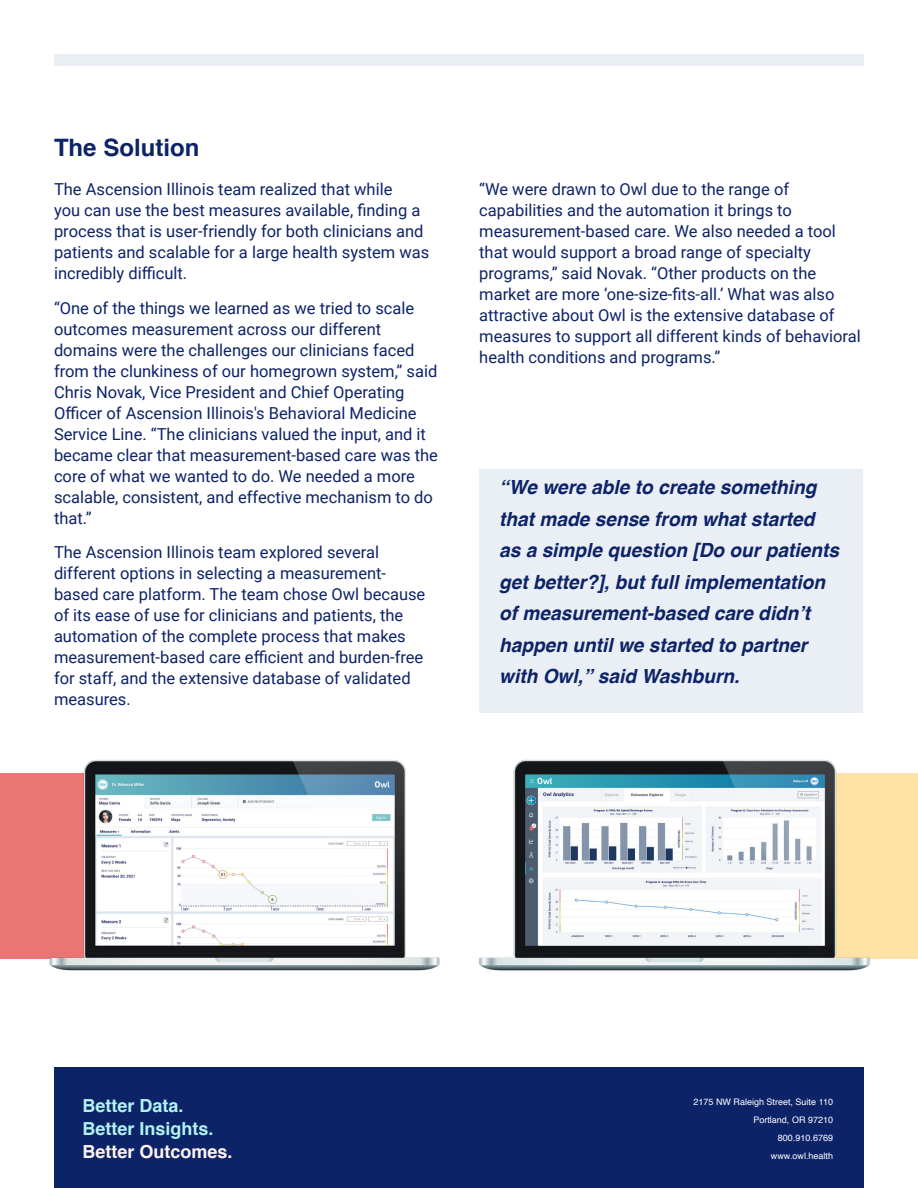
<style>
.page{position:relative;width:918px;height:1188px;background:#fff}
.page>*{position:absolute;margin:0;border:0;box-sizing:border-box;transform-origin:0 0}
.t1{font:700 24px "Helvetica";color:#0d2368}
.t2{font:italic 700 19.5px/31.5px "Helvetica";color:#0d2368}
.t3{font:700 18px "Helvetica";color:#b1f3f2}
.t4{font:700 18px "Helvetica";color:#fff3f2}
.Paragraph_11_14{font:16.5px/21px "Roboto";color:#0d2368}
.t5{font:9px/18px "Helvetica";color:#fff;text-align:right}
</style>
<div class="page">
<div style="left:54px;top:54px;width:810px;height:12px;background:#eaeff5"></div>
<div style="left:479px;top:469px;width:384px;height:244px;background:#eaeff5"></div>
<div style="left:54px;top:1067px;width:810px;height:121px;background:#0d2368"></div>
<div style="left:0;top:774px;width:371px;height:185px;background:#ea7575"></div>
<div style="left:589px;top:774px;width:329px;height:185px;background:#ffe3a6"></div>
<img style="left:28px;top:760px;width:412px;height:211px">
<img style="left:479px;top:759px;width:412px;height:212px">
<p class="t1" style="left:54px;top:128px;width:147px">The Solution</p>
<p class="Paragraph_11_14" style="left:54px;top:178px;width:377px">The Ascension Illinois team realized that while<br>you can use the best measures available, finding a process that is user-friendly for both clinicians and patients and scalable for a large health system was incredibly difficult.</p>
<p class="Paragraph_11_14" style="left:54px;top:297px;width:386px">“One of the things we learned as we tried to scale outcomes measurement across our different domains were the challenges our clinicians faced from the clunkiness of our homegrown system,” said Chris Novak, Vice President and Chief Operating Officer of Ascension Illinois's Behavioral Medicine Service Line. “The clinicians valued the input, and it became clear that measurement-based care was the core of what we wanted to do. We needed a more scalable, consistent, and effective mechanism to do that.”</p>
<p class="Paragraph_11_14" style="left:54px;top:541px;width:373px">The Ascension Illinois team explored several different options in selecting a measurement&shy;based care platform. The team chose Owl because of its ease of use for clinicians and patients, the automation of the complete process that makes measurement-based care efficient and burden-free for staff, and the extensive database of validated measures.</p>
<p class="Paragraph_11_14" style="left:479px;top:178px;width:383px">“We were drawn to Owl due to the range of capabilities and the automation it brings to measurement-based care. We also needed a tool that would support a broad range of specialty programs,” said Novak. “Other products on the market are more ‘one-size-fits-all.’ What was also attractive about Owl is the extensive database of measures to support all different kinds of behavioral health conditions and programs.”</p>
<p class="t2" style="left:499px;top:472px;width:341px">“We were able to create something that made sense from what started as a simple question [Do our patients get better?], but full implementation of measurement-based care didn’t happen until we started to partner with Owl,” said Washburn.</p>
<p class="t3" style="left:82px;top:1091px;width:103px">Better Data.</p>
<p class="t3" style="left:82px;top:1114px;width:133px">Better Insights.</p>
<p class="t4" style="left:82px;top:1137px;width:152px">Better Outcomes.</p>
<p class="t5" style="left:694px;top:1093px;width:141px">2175 NW Raleigh Street, Suite 110<br>Portland, OR 97210<br>800.910.6769</p>
<p class="t5" style="left:771px;top:1147px;width:64px">www.owl.health</p>
</div>
